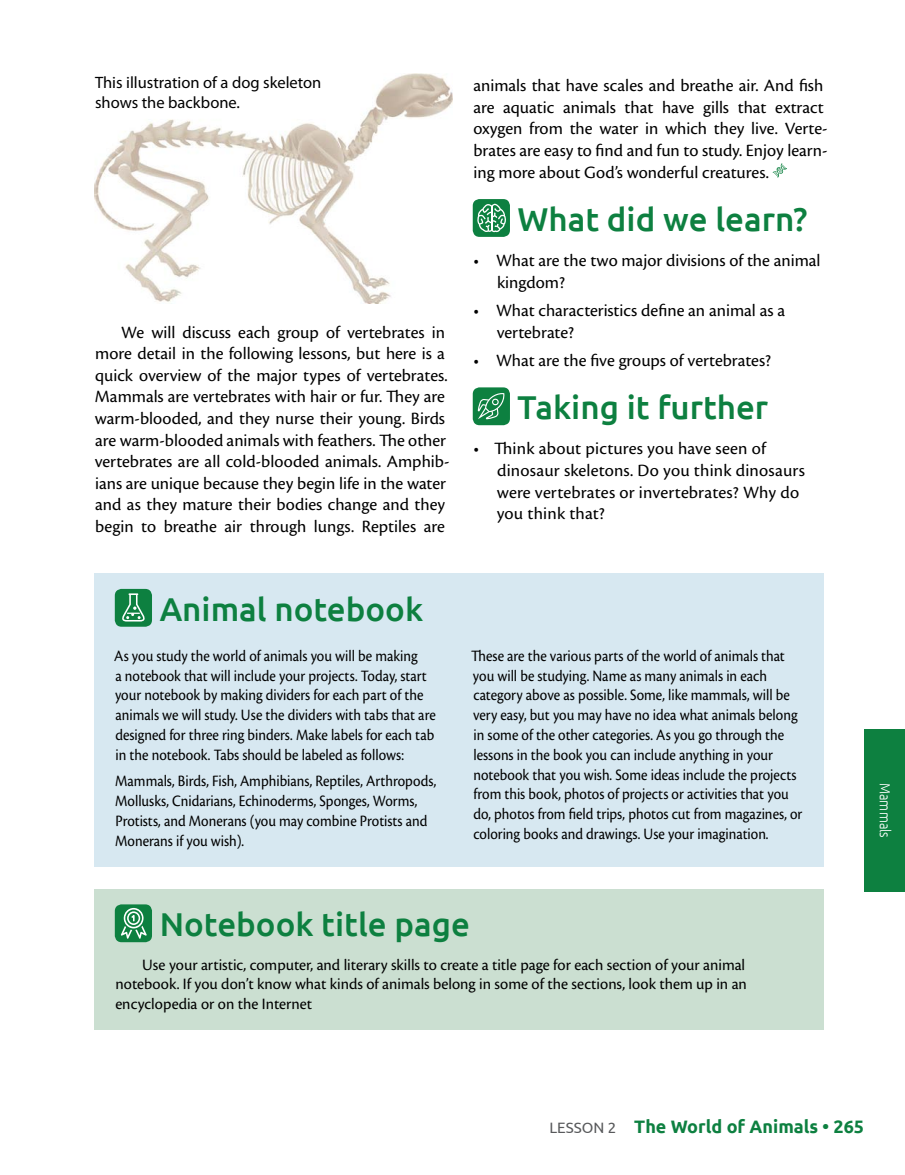
<style>
.page{position:relative;width:905px;height:1175px;background:#fff}
.page>*{position:absolute;margin:0;border:0;box-sizing:border-box;transform-origin:0 0}
.Inset_title{font:500 33px "Ubuntu";color:#0d8040}
.Inset_title_no_break{font:500 33px "Ubuntu";color:#0d8040}
.Body_Text{font:18px/21.6px "Cronos Pro";color:#000}
.t1{font:700 18px "Ubuntu";color:#0d8040}
.Activity_body{font:16.5px/19.8px "Cronos Pro";color:#000;scale:.9 1}
.Challenge_body{font:16.5px/19.8px "Cronos Pro";color:#000;text-align:justify}
.t2{font:16.5px/19.8px "Myriad Pro";color:#000}
.t3{font:300 15px "Ubuntu";color:#fff;scale:.85 1}
.s1{font-weight:400;font-size:15px;color:#58595b}
</style>
<div class="page">
<div style="left:864px;top:729px;width:40px;height:162px;background:#0d8040"></div>
<img style="left:95px;top:73px;width:357px;height:230px">
<div style="left:94px;top:573px;width:730px;height:294px;background:#d7e8f1"></div>
<div style="left:115px;top:589px;width:37px;height:37px;background:#0d8040;border-radius:7px"></div>
<svg style="left:122px;top:593px;width:23px;height:28px"></svg>
<svg style="left:772px;top:163px;width:15px;height:15px"></svg>
<div style="left:472px;top:199px;width:38px;height:38px;background:#0d8040;border-radius:7px"></div>
<svg style="left:477px;top:203px;width:29px;height:29px"></svg>
<div style="left:472px;top:387px;width:38px;height:38px;background:#0d8040;border-radius:7px"></div>
<svg style="left:477px;top:393px;width:28px;height:26px"></svg>
<div style="left:94px;top:889px;width:730px;height:140px;background:#cbdfd1"></div>
<div style="left:115px;top:904px;width:37px;height:38px;background:#0d8040;border-radius:7px"></div>
<svg style="left:121px;top:908px;width:26px;height:30px"></svg>
<p class="t2" style="left:95px;top:72px;width:228px">This illustration of a dog skeleton shows the backbone.</p>
<p class="Body_Text" style="left:95px;top:321px;width:356px;text-indent:26px">We will discuss each group of vertebrates in more detail in the following lessons, but here is a quick overview of the major types of vertebrates.<br>Mammals are vertebrates with hair or fur. They are warm-blooded, and they nurse their young. Birds are warm-blooded animals with feathers. The other vertebrates are all cold-blooded animals. Amphib&shy;ians are unique because they begin life in the water and as they mature their bodies change and they begin to breathe air through lungs. Reptiles are</p>
<p class="Body_Text" style="left:473px;top:75px;width:356px">animals that have scales and breathe air. And fish are aquatic animals that have gills that extract oxygen from the water in which they live. Verte&shy;brates are easy to find and fun to study. Enjoy learn&shy;ing more about God’s wonderful creatures.</p>
<p class="Inset_title_no_break" style="left:517px;top:198px;width:291px">What did we learn?</p>
<p class="Body_Text" style="left:497px;top:250px;width:325px;text-indent:-24px">• What are the two major divisions of the animal kingdom?</p>
<p class="Body_Text" style="left:497px;top:300px;width:290px;text-indent:-23px">• What characteristics define an animal as a vertebrate?</p>
<p class="Body_Text" style="left:473px;top:349px;width:299px">• What are the five groups of vertebrates?</p>
<p class="Inset_title_no_break" style="left:517px;top:386px;width:252px">Taking it further</p>
<p class="Body_Text" style="left:496px;top:438px;width:310px;text-indent:-23px">• Think about pictures you have seen of dinosaur skeletons. Do you think dinosaurs were vertebrates or invertebrates? Why do you think that?</p>
<p class="Inset_title" style="left:160px;top:588px;width:265px">Animal notebook</p>
<p class="Activity_body" style="left:114px;top:646px;width:359px">As you study the world of animals you will be making<br>a notebook that will include your projects. Today, start your notebook by making dividers for each part of the animals we will study. Use the dividers with tabs that are designed for three ring binders. Make labels for each tab in the notebook. Tabs should be labeled as follows:</p>
<p class="Activity_body" style="left:115px;top:771px;width:358px">Mammals, Birds, Fish, Amphibians, Reptiles, Arthropods, Mollusks, Cnidarians, Echinoderms, Sponges, Worms, Protists, and Monerans (you may combine Protists and Monerans if you wish).</p>
<p class="Activity_body" style="left:471px;top:646px;width:369px">These are the various parts of the world of animals that you will be studying. Name as many animals in each category above as possible. Some, like mammals, will be very easy, but you may have no idea what animals belong in some of the other categories. As you go through the lessons in the book you can include anything in your notebook that you wish. Some ideas include the projects from this book, photos of projects or activities that you do, photos from field trips, photos cut from magazines, or coloring books and drawings. Use your imagination.</p>
<p class="Inset_title" style="left:160px;top:903px;width:312px">Notebook title page</p>
<p class="Challenge_body" style="left:115px;top:954px;width:633px;text-indent:27px">Use your artistic, computer, and literary skills to create a title page for each section of your animal notebook. If you don’t know what kinds of animals belong in some of the sections, look them up in an encyclopedia or on the Internet</p>
<p class="t3" style="left:894px;top:783px;width:66px;rotate:90deg">Mammals</p>
<p class="t1" style="left:549px;top:1115px;width:316px"><span class="s1">LESSON 2</span> The World of Animals • 265</p>
</div>
